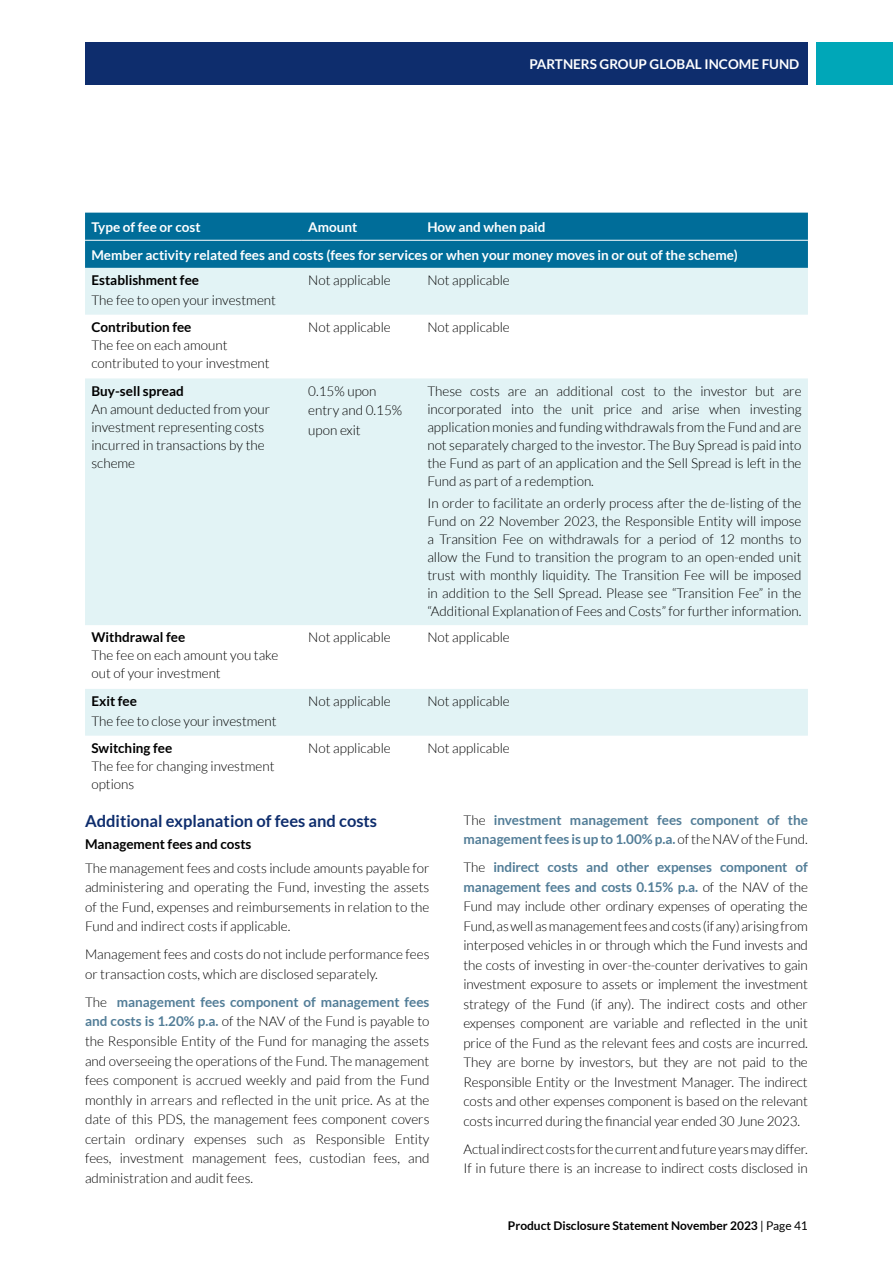
<style>
.page{position:relative;width:893px;height:1263px;background:#fff}
.page>*{position:absolute;margin:0;border:0;box-sizing:border-box;transform-origin:0 0}
.t1{font:700 16.5px "Lato";color:#0e2d6d}
.t2{font:300 13.5px/19.5px "Lato";color:#000}
.t3{font:700 13.5px/27.6px "Lato";color:#fff}
.t4{font:700 13.5px "Lato";color:#000}
.t5{font:700 13.5px/19.5px "Lato";color:#527d97}
.t6{font:700 12px "Lato";color:#000}
.s1{font-weight:700;color:#527d97}
.s2{font-weight:300;color:#000}
.s3{font-weight:400}
</style>
<div class="page">
<div style="left:85px;top:43px;width:723px;height:42px;background:#0e2d6d"></div>
<div style="left:816px;top:43px;width:77px;height:42px;background:#00a7b8"></div>
<div style="left:85px;top:213px;width:723px;height:55px;background:#006d99"></div>
<svg style="left:85px;top:268px;width:723px;height:468px;fill:#e2f3f5"></svg>
<hr style="left:85px;top:240px;width:217px;height:1px;background:#fff">
<hr style="left:302px;top:240px;width:119px;height:1px;background:#fff">
<hr style="left:421px;top:240px;width:387px;height:1px;background:#fff">
<p class="t3" style="left:529px;top:50px;width:271px">PARTNERS GROUP GLOBAL INCOME FUND</p>
<p class="t3" style="left:91px;top:213px;width:648px;text-indent:336px">How and when paid<br>Member activity related fees and costs (fees for services or when your money moves in or out of the scheme)</p>
<p class="t4" style="left:91px;top:272px;width:109px">Establishment fee</p>
<p class="t2" style="left:91px;top:290px;width:186px">The fee to open your investment</p>
<p class="t3" style="left:91px;top:213px;width:111px">Type of fee or cost</p>
<p class="t3" style="left:308px;top:213px;width:51px">Amount</p>
<p class="t2" style="left:308px;top:271px;width:84px">Not applicable</p>
<p class="t2" style="left:427px;top:271px;width:84px">Not applicable</p>
<p class="t4" style="left:91px;top:319px;width:102px">Contribution fee</p>
<p class="t2" style="left:91px;top:336px;width:180px;line-height:18px">The fee on each amount contributed to your investment</p>
<p class="t4" style="left:91px;top:383px;width:94px">Buy-sell spread</p>
<p class="t2" style="left:91px;top:400px;width:180px;line-height:18px">An amount deducted from your investment representing costs incurred in transactions by the scheme</p>
<p class="t4" style="left:91px;top:630px;width:95px">Withdrawal fee</p>
<p class="t2" style="left:91px;top:646px;width:188px;line-height:18px">The fee on each amount you take out of your investment</p>
<p class="t4" style="left:91px;top:693px;width:47px">Exit fee</p>
<p class="t2" style="left:91px;top:711px;width:187px">The fee to close your investment</p>
<p class="t4" style="left:91px;top:740px;width:82px">Switching fee</p>
<p class="t2" style="left:91px;top:757px;width:185px;line-height:18px">The fee for changing investment options</p>
<p class="t2" style="left:308px;top:317px;width:84px">Not applicable</p>
<p class="t2" style="left:427px;top:317px;width:84px">Not applicable</p>
<p class="t2" style="left:308px;top:381px;width:95px">0.15% upon entry and 0.15% upon exit</p>
<p class="t2" style="left:427px;top:382px;width:376px;line-height:18px;text-align:justify">These costs are an additional cost to the investor but are incorporated into the unit price and arise when investing application monies and funding withdrawals from the Fund and are not separately charged to the investor. The Buy Spread is paid into the Fund as part of an application and the Sell Spread is left in the Fund as part of a redemption.</p>
<p class="t2" style="left:427px;top:494px;width:376px;line-height:18px;text-align:justify">In order to facilitate an orderly process after the de-listing of the Fund on 22 November 2023, the Responsible Entity will impose a Transition Fee on withdrawals for a period of 12 months to allow the Fund to transition the program to an open-ended unit trust with monthly liquidity. The Transition Fee will be imposed in addition to the Sell Spread. Please see “Transition Fee” in the “Additional Explanation of Fees and Costs” for further information.</p>
<p class="t2" style="left:308px;top:628px;width:84px">Not applicable</p>
<p class="t2" style="left:427px;top:628px;width:84px">Not applicable</p>
<p class="t2" style="left:308px;top:692px;width:84px">Not applicable</p>
<p class="t2" style="left:427px;top:692px;width:84px">Not applicable</p>
<p class="t2" style="left:308px;top:738px;width:84px">Not applicable</p>
<p class="t2" style="left:427px;top:738px;width:84px">Not applicable</p>
<p class="t1" style="left:85px;top:811px;width:294px">Additional explanation of fees and costs</p>
<p class="t4" style="left:85px;top:836px;width:168px">Management fees and costs</p>
<p class="t2" style="left:85px;top:858px;width:346px;text-align:justify">The management fees and costs include amounts payable for administering and operating the Fund, investing the assets of the Fund, expenses and reimbursements in relation to the Fund and indirect costs if applicable.</p>
<p class="t2" style="left:85px;top:945px;width:346px">Management fees and costs do not include performance fees or transaction costs, which are disclosed separately.</p>
<p class="t2" style="left:85px;top:992px;width:346px;text-align:justify">The <span class="s1">management fees component of management fees and costs is 1.20% p.a.</span> of the NAV of the Fund is payable to the Responsible Entity of the Fund for managing the assets and overseeing the operations of the Fund. The management fees component is accrued weekly and paid from the Fund monthly in arrears and reflected in the unit price. As at the date of this PDS, the management fees component covers certain ordinary expenses such as Responsible Entity fees, investment management fees, custodian fees, and administration and audit fees.</p>
<p class="t5" style="left:463px;top:810px;width:346px"><span class="s2">The</span> investment management fees component of the management fees is up to 1.00% p.a. <span class="s2">of the NAV of the Fund.</span></p>
<p class="t2" style="left:463px;top:857px;width:346px;text-align:justify">The <span class="s1">indirect costs and other expenses component of management fees and costs 0.15% p.a.</span> of the NAV of the Fund may include other ordinary expenses of operating the Fund, as well as management fees and costs (if any) arising from interposed vehicles in or through which the Fund invests and the costs of investing in over-the-counter derivatives to gain investment exposure to assets or implement the investment strategy of the Fund (if any). The indirect costs and other expenses component are variable and reflected in the unit price of the Fund as the relevant fees and costs are incurred.<br>They are borne by investors, but they are not paid to the Responsible Entity or the Investment Manager. The indirect costs and other expenses component is based on the relevant costs incurred during the financial year ended 30 June 2023.</p>
<p class="t2" style="left:463px;top:1139px;width:346px">Actual indirect costs for the current and future years may differ.<br>If in future there is an increase to indirect costs disclosed in</p>
<p class="t6" style="left:508px;top:1219px;width:301px">Product Disclosure Statement November 2023 <span class="s3">| Page 41</span></p>
</div>
